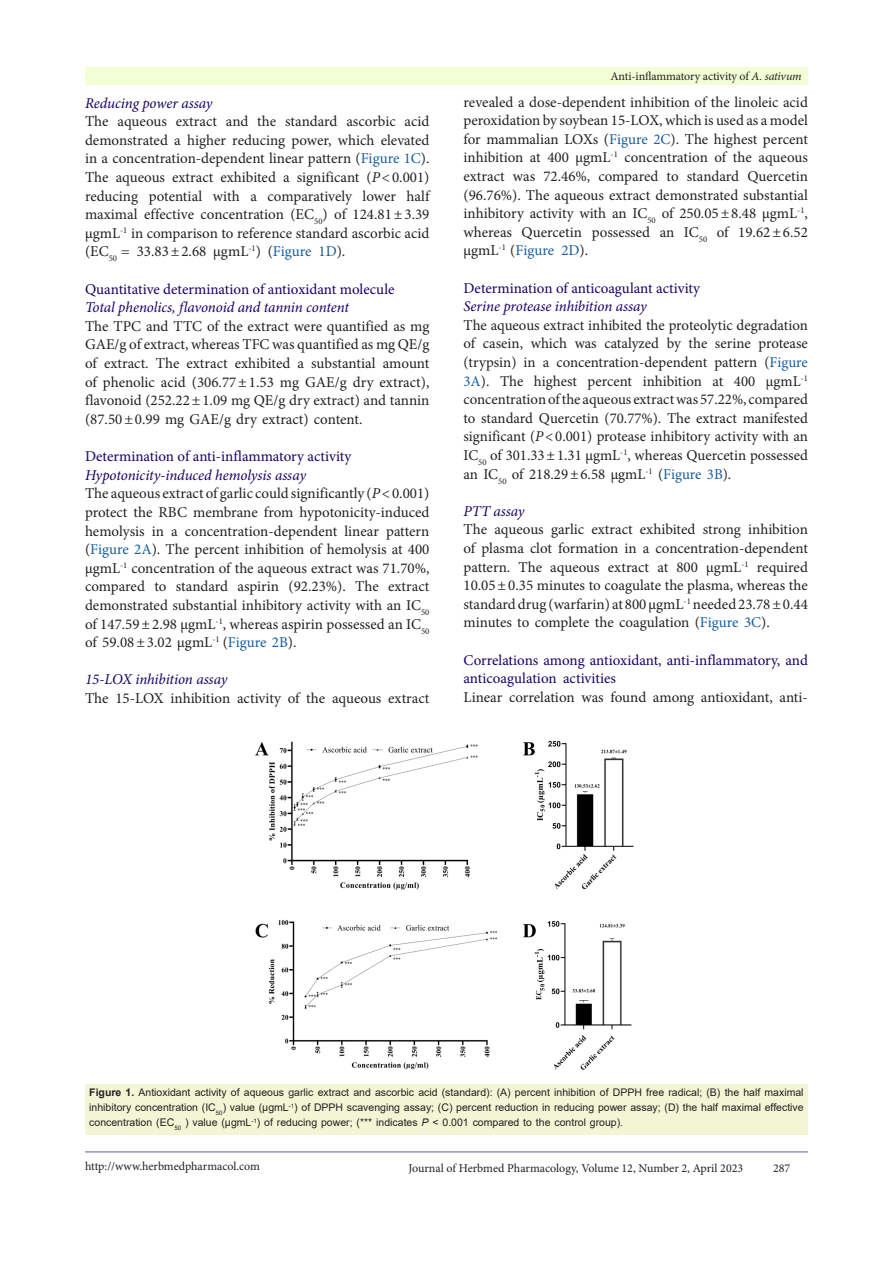
<style>
.page{position:relative;width:893px;height:1263px;background:#fff}
.page>*{position:absolute;margin:0;border:0;box-sizing:border-box;transform-origin:0 0}
.t1{font:15px/18.6px "Minion Pro";color:#231f20;text-align:justify}
.heading_2{font:15px/18.6px "Minion Pro";color:#190066}
.heading_3{font:italic 15px "Minion Pro";letter-spacing:-.01em;color:#190066}
.t2{font:12px "Minion Pro";letter-spacing:-.005em;color:#231f20}
.t3{font:10.5px/15px "Arial";color:#231f20;text-align:justify}
.s1{color:#175d9e}
.s2{font-style:italic}
.s3{font-weight:700}
</style>
<div class="page">
<hr style="left:85px;top:1152px;width:723px;height:1px;background:#5e5ca5">
<div style="left:85px;top:68px;width:723px;height:17px;background:#f2ffd6"></div>
<div style="left:85px;top:1084px;width:723px;height:51px;background:#f2f6d5"></div>
<img style="left:255px;top:740px;width:379px;height:330px">
<p class="heading_3" style="left:85px;top:93px;width:129px">Reducing power assay</p>
<p class="t1" style="left:85px;top:112px;width:346px">The aqueous extract and the standard ascorbic acid demonstrated a higher reducing power, which elevated in a concentration-dependent linear pattern (<span class="s1">Figure 1C</span>).<br>The aqueous extract exhibited a significant (<span class="s2">P</span>&lt;0.001) reducing potential with a comparatively lower half maximal effective concentration (EC<sub>50</sub>) of 124.81±3.39 µgmL<sup>-1</sup> in comparison to reference standard ascorbic acid (EC<sub>50</sub> = 33.83±2.68 µgmL<sup>-1</sup>) (<span class="s1">Figure 1D</span>).</p>
<p class="heading_2" style="left:85px;top:280px;width:311px">Quantitative determination of antioxidant molecule</p>
<p class="heading_3" style="left:85px;top:297px;width:265px">Total phenolics, flavonoid and tannin content</p>
<p class="t1" style="left:85px;top:317px;width:346px">The TPC and TTC of the extract were quantified as mg GAE/g of extract, whereas TFC was quantified as mg QE/g of extract. The extract exhibited a substantial amount of phenolic acid (306.77±1.53 mg GAE/g dry extract), flavonoid (252.22±1.09 mg QE/g dry extract) and tannin (87.50±0.99 mg GAE/g dry extract) content.</p>
<p class="heading_2" style="left:85px;top:447px;width:268px">Determination of anti-inflammatory activity</p>
<p class="heading_3" style="left:85px;top:465px;width:222px">Hypotonicity-induced hemolysis assay</p>
<p class="t1" style="left:85px;top:484px;width:346px">The aqueous extract of garlic could significantly (<span class="s2">P</span>&lt;0.001) protect the RBC membrane from hypotonicity-induced hemolysis in a concentration-dependent linear pattern (<span class="s1">Figure 2A</span>). The percent inhibition of hemolysis at 400 µgmL<sup>-1</sup> concentration of the aqueous extract was 71.70%, compared to standard aspirin (92.23%). The extract demonstrated substantial inhibitory activity with an IC<sub>50 </sub>of 147.59±2.98 µgmL<sup>-1</sup>, whereas aspirin possessed an IC<sub>50 </sub>of 59.08±3.02 µgmL<sup>-1</sup> (<span class="s1">Figure 2B</span>).</p>
<p class="heading_3" style="left:85px;top:669px;width:144px">15-LOX inhibition assay</p>
<p class="t1" style="left:85px;top:689px;width:346px">The 15-LOX inhibition activity of the aqueous extract</p>
<p class="t2" style="left:610px;top:68px;width:193px">Anti-inflammatory activity of <span class="s2">A. sativum</span></p>
<p class="t1" style="left:463px;top:93px;width:346px">revealed a dose-dependent inhibition of the linoleic acid peroxidation by soybean 15-LOX, which is used as a model for mammalian LOXs (<span class="s1">Figure 2C</span>). The highest percent inhibition at 400 µgmL<sup>-1</sup> concentration of the aqueous extract was 72.46%, compared to standard Quercetin (96.76%). The aqueous extract demonstrated substantial inhibitory activity with an IC<sub>50</sub> of 250.05±8.48 µgmL<sup>-1</sup>, whereas Quercetin possessed an IC<sub>50</sub> of 19.62±6.52 µgmL<sup>-1</sup> (<span class="s1">Figure 2D</span>).</p>
<p class="heading_2" style="left:463px;top:279px;width:238px">Determination of anticoagulant activity</p>
<p class="heading_3" style="left:463px;top:296px;width:185px">Serine protease inhibition assay</p>
<p class="t1" style="left:463px;top:316px;width:346px">The aqueous extract inhibited the proteolytic degradation of casein, which was catalyzed by the serine protease (trypsin) in a concentration-dependent pattern (<span class="s1">Figure 3A</span>). The highest percent inhibition at 400 µgmL<sup>-1 </sup>concentration of the aqueous extract was 57.22%, compared to standard Quercetin (70.77%). The extract manifested significant (<span class="s2">P</span>&lt;0.001) protease inhibitory activity with an IC<sub>50</sub> of 301.33±1.31 µgmL<sup>-1</sup>, whereas Quercetin possessed an IC<sub>50</sub> of 218.29±6.58 µgmL<sup>-1</sup> (<span class="s1">Figure 3B</span>).</p>
<p class="heading_3" style="left:463px;top:501px;width:63px">PTT assay</p>
<p class="t1" style="left:463px;top:520px;width:346px">The aqueous garlic extract exhibited strong inhibition of plasma clot formation in a concentration-dependent pattern. The aqueous extract at 800 µgmL<sup>-1</sup> required 10.05±0.35 minutes to coagulate the plasma, whereas the standard drug (warfarin) at 800 µgmL<sup>-1</sup> needed 23.78±0.44 minutes to complete the coagulation (<span class="s1">Figure 3C</span>).</p>
<p class="heading_2" style="left:463px;top:651px;width:346px">Correlations among antioxidant, anti-inflammatory, and anticoagulation activities</p>
<p class="t1" style="left:463px;top:688px;width:346px">Linear correlation was found among antioxidant, anti-</p>
<p class="t3" style="left:89px;top:1085px;width:716px"><span class="s3">Figure 1.</span> Antioxidant activity of aqueous garlic extract and ascorbic acid (standard): (A) percent inhibition of DPPH free radical; (B) the half maximal inhibitory concentration (IC<sub>50</sub>) value (µgmL<sup>-1</sup>) of DPPH scavenging assay; (C) percent reduction in reducing power assay; (D) the half maximal effective concentration (EC<sub>50</sub> ) value (µgmL<sup>-1</sup>) of reducing power; (*** indicates <span class="s2">P</span> &lt; 0.001 compared to the control group).</p>
<p class="t2" style="left:85px;top:1158px;width:177px">http://www.herbmedpharmacol.com</p>
<p class="t2" style="left:408px;top:1160px;width:336px">Journal of Herbmed Pharmacology, Volume 12, Number 2, April 2023</p>
<p class="t2" style="left:773px;top:1160px;width:19px">287</p>
</div>
